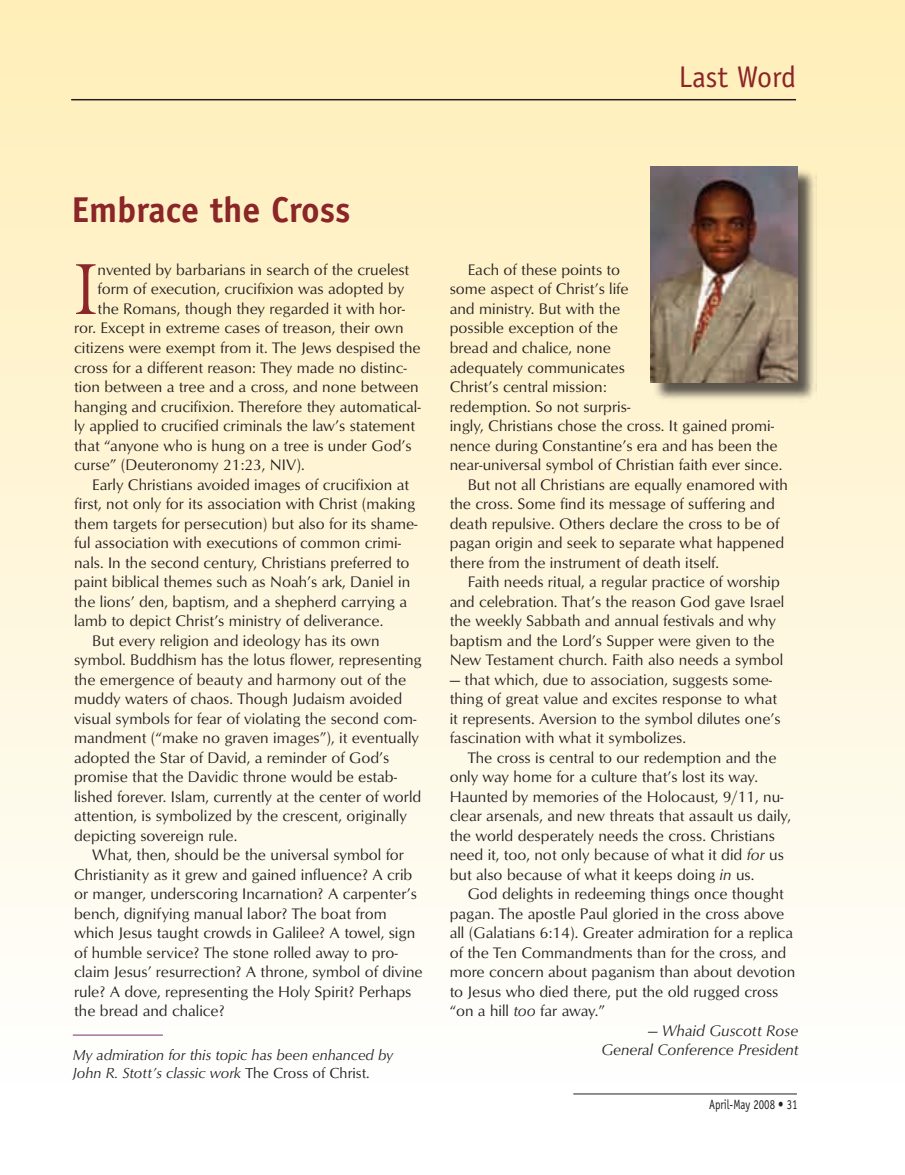
<style>
.page{position:relative;width:905px;height:1175px;background:#fff}
.page>*{position:absolute;margin:0;border:0;box-sizing:border-box;transform-origin:0 0}
.t1{font:73.05px "Galliard";color:#8a2528;scale:.8 1}
.t2{font:700 36px "Officina Sans";color:#8a2528}
.t3{font:30px "Officina Sans";color:#8a2528}
.t4{font:15.75px/19.5px "Optimum Roman DTC";color:#231f20}
.t5{font:15.75px/19.5px "Optimum Roman Italic DTC";color:#231f20;text-align:right}
.t6{font:15px/18px "Optimum Roman Italic DTC";color:#231f20}
.t7{font:13.5px "Officina Sans";color:#231f20;scale:.8 1}
.s1{font-family:"Optimum Roman DTC"}
.s2{font-family:"Optimum Roman Italic DTC"}
</style>
<div class="page">
<hr style="left:573px;top:1093px;width:223px;height:1px;background:#231f20">
<div style="left:0;top:0;width:904px;height:1087px;background:linear-gradient(to bottom,#feedb7,#fefffe)"></div>
<hr style="left:71px;top:99px;width:725px;height:1px;background:#231f20">
<div style="left:652px;top:168px;width:164px;height:235px;background:#231f20;opacity:.75"></div>
<img style="left:651px;top:166px;width:146px;height:216px">
<hr style="left:73px;top:1034px;width:90px;height:1px;background:#7b2d73">
<h3 class="t3" style="left:678px;top:59px;width:119px">Last Word</h3>
<h2 class="t2" style="left:72px;top:187px;width:280px">Embrace the Cross</h2>
<h1 class="t1" style="left:74px;top:243px;width:31px">I</h1>
<p class="t4" style="left:97px;top:260px;width:313px">nvented by barbarians in search of the cruelest</p>
<p class="t4" style="left:97px;top:279px;width:308px">form of execution, crucifixion was adopted by</p>
<p class="t4" style="left:97px;top:299px;width:309px">the Romans, though they regarded it with hor-</p>
<p class="t4" style="left:74px;top:318px;width:331px">ror. Except in extreme cases of treason, their own</p>
<p class="t4" style="left:74px;top:338px;width:348px">citizens were exempt from it. The Jews despised the</p>
<p class="t4" style="left:74px;top:357px;width:334px">cross for a different reason: They made no distinc-</p>
<p class="t4" style="left:74px;top:377px;width:346px">tion between a tree and a cross, and none between</p>
<p class="t4" style="left:74px;top:396px;width:348px">hanging and crucifixion. Therefore they automatical-</p>
<p class="t4" style="left:74px;top:416px;width:342px">ly applied to crucified criminals the law’s statement</p>
<p class="t4" style="left:74px;top:435px;width:339px">that “anyone who is hung on a tree is under God’s</p>
<p class="t4" style="left:74px;top:455px;width:232px">curse” (Deuteronomy 21:23, NIV).</p>
<p class="t4" style="left:92px;top:474px;width:318px">Early Christians avoided images of crucifixion at</p>
<p class="t4" style="left:74px;top:494px;width:342px">first, not only for its association with Christ (making</p>
<p class="t4" style="left:74px;top:513px;width:345px">them targets for persecution) but also for its shame-</p>
<p class="t4" style="left:74px;top:533px;width:328px">ful association with executions of common crimi-</p>
<p class="t4" style="left:74px;top:552px;width:337px">nals. In the second century, Christians preferred to</p>
<p class="t4" style="left:74px;top:572px;width:337px">paint biblical themes such as Noah’s ark, Daniel in</p>
<p class="t4" style="left:74px;top:591px;width:334px">the lions’ den, baptism, and a shepherd carrying a</p>
<p class="t4" style="left:74px;top:611px;width:311px">lamb to depict Christ’s ministry of deliverance.</p>
<p class="t4" style="left:92px;top:630px;width:289px">But every religion and ideology has its own</p>
<p class="t4" style="left:74px;top:650px;width:349px">symbol. Buddhism has the lotus flower, representing</p>
<p class="t4" style="left:74px;top:669px;width:333px">the emergence of beauty and harmony out of the</p>
<p class="t4" style="left:74px;top:689px;width:329px">muddy waters of chaos. Though Judaism avoided</p>
<p class="t4" style="left:74px;top:708px;width:344px">visual symbols for fear of violating the second com-</p>
<p class="t4" style="left:74px;top:728px;width:346px">mandment (“make no graven images”), it eventually</p>
<p class="t4" style="left:74px;top:747px;width:316px">adopted the Star of David, a reminder of God’s</p>
<p class="t4" style="left:74px;top:767px;width:324px">promise that the Davidic throne would be estab-</p>
<p class="t4" style="left:74px;top:786px;width:348px">lished forever. Islam, currently at the center of world</p>
<p class="t4" style="left:74px;top:806px;width:334px">attention, is symbolized by the crescent, originally</p>
<p class="t4" style="left:74px;top:825px;width:165px">depicting sovereign rule.</p>
<p class="t4" style="left:92px;top:845px;width:313px">What, then, should be the universal symbol for</p>
<p class="t4" style="left:74px;top:864px;width:340px">Christianity as it grew and gained influence? A crib</p>
<p class="t4" style="left:74px;top:884px;width:344px">or manger, underscoring Incarnation? A carpenter’s</p>
<p class="t4" style="left:74px;top:903px;width:314px">bench, dignifying manual labor? The boat from</p>
<p class="t4" style="left:74px;top:923px;width:342px">which Jesus taught crowds in Galilee? A towel, sign</p>
<p class="t4" style="left:74px;top:942px;width:325px">of humble service? The stone rolled away to pro-</p>
<p class="t4" style="left:74px;top:962px;width:350px">claim Jesus’ resurrection? A throne, symbol of divine</p>
<p class="t4" style="left:74px;top:981px;width:339px">rule? A dove, representing the Holy Spirit? Perhaps</p>
<p class="t4" style="left:74px;top:1001px;width:152px">the bread and chalice?</p>
<p class="t6" style="left:73px;top:1046px;width:322px">My admiration for this topic has been enhanced by<br>John R. Stott’s classic work <span class="s1">The Cross of Christ.</span></p>
<p class="t4" style="left:467px;top:260px;width:154px">Each of these points to</p>
<p class="t4" style="left:449px;top:279px;width:180px">some aspect of Christ’s life</p>
<p class="t4" style="left:449px;top:299px;width:172px">and ministry. But with the</p>
<p class="t4" style="left:449px;top:318px;width:170px">possible exception of the</p>
<p class="t4" style="left:449px;top:338px;width:163px">bread and chalice, none</p>
<p class="t4" style="left:449px;top:357px;width:177px">adequately communicates</p>
<p class="t4" style="left:449px;top:377px;width:159px">Christ’s central mission:</p>
<p class="t4" style="left:449px;top:396px;width:182px">redemption. So not surpris-</p>
<p class="t4" style="left:449px;top:416px;width:326px">ingly, Christians chose the cross. It gained promi-</p>
<p class="t4" style="left:449px;top:435px;width:329px">nence during Constantine’s era and has been the</p>
<p class="t4" style="left:449px;top:455px;width:334px">near-universal symbol of Christian faith ever since.</p>
<p class="t4" style="left:467px;top:474px;width:322px">But not all Christians are equally enamored with</p>
<p class="t4" style="left:449px;top:494px;width:326px">the cross. Some find its message of suffering and</p>
<p class="t4" style="left:449px;top:513px;width:331px">death repulsive. Others declare the cross to be of</p>
<p class="t4" style="left:449px;top:533px;width:336px">pagan origin and seek to separate what happened</p>
<p class="t4" style="left:449px;top:552px;width:271px">there from the instrument of death itself.</p>
<p class="t4" style="left:467px;top:572px;width:314px">Faith needs ritual, a regular practice of worship</p>
<p class="t4" style="left:449px;top:591px;width:336px">and celebration. That’s the reason God gave Israel</p>
<p class="t4" style="left:449px;top:611px;width:328px">the weekly Sabbath and annual festivals and why</p>
<p class="t4" style="left:449px;top:630px;width:326px">baptism and the Lord’s Supper were given to the</p>
<p class="t4" style="left:449px;top:650px;width:335px">New Testament church. Faith also needs a symbol</p>
<p class="t4" style="left:449px;top:669px;width:332px">— that which, due to association, suggests some&shy;thing of great value and excites response to what it represents. Aversion to the symbol dilutes one’s fascination with what it symbolizes.</p>
<p class="t4" style="left:449px;top:747px;width:343px;text-indent:18px">The cross is central to our redemption and the only way home for a culture that’s lost its way.<br>Haunted by memories of the Holocaust, 9/11, nu&shy;clear arsenals, and new threats that assault us daily, the world desperately needs the cross. Christians need it, too, not only because of what it did <span class="s2">for</span> us but also because of what it keeps doing <span class="s2">in</span> us.</p>
<p class="t4" style="left:449px;top:884px;width:347px;text-indent:18px">God delights in redeeming things once thought pagan. The apostle Paul gloried in the cross above all (Galatians 6:14). Greater admiration for a replica of the Ten Commandments than for the cross, and more concern about paganism than about devotion to Jesus who died there, put the old rugged cross “on a hill <span class="s2">too</span> far away.”</p>
<p class="t5" style="left:601px;top:1020px;width:198px">— Whaid Guscott Rose<br>General Conference President</p>
<p class="t7" style="left:709px;top:1096px;width:112px">April-May 2008 • 31</p>
</div>
